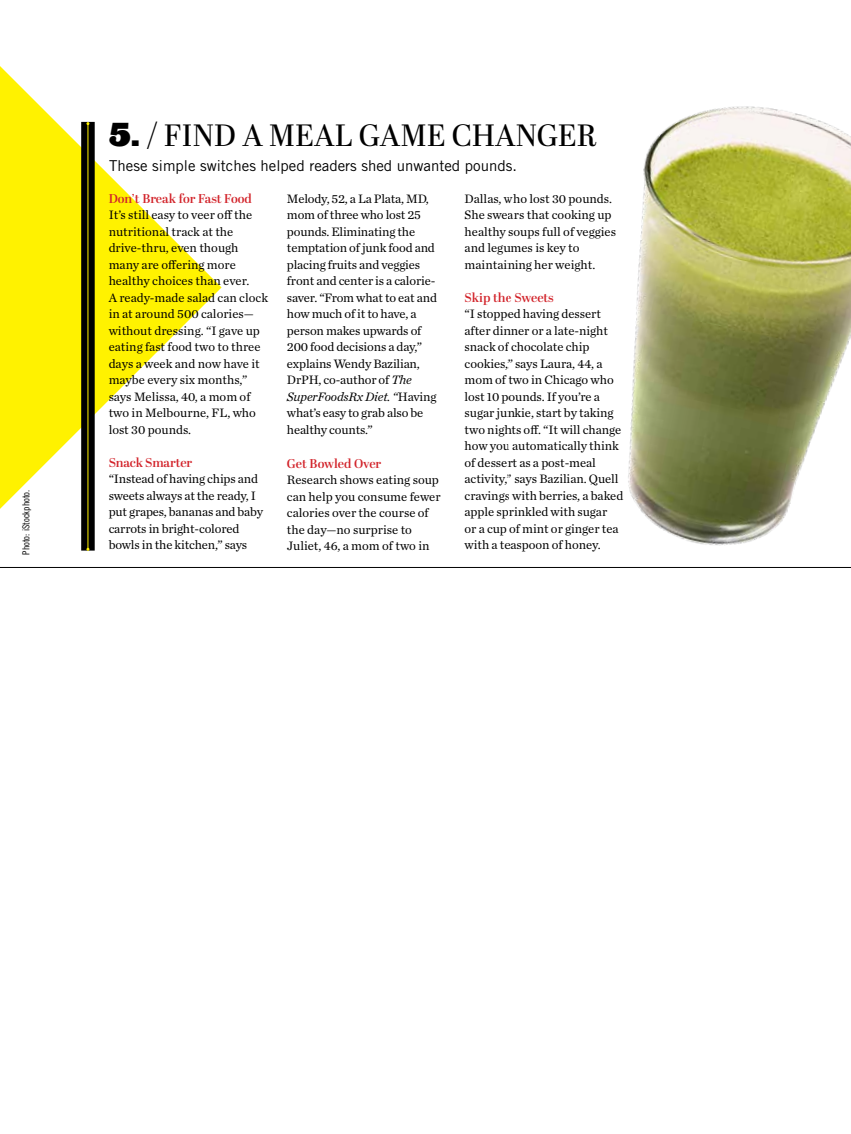
<style>
.page{position:relative;width:851px;height:1134px;background:#fff}
.page>*{position:absolute;margin:0;border:0;box-sizing:border-box;transform-origin:0 0}
.t1{font:30.75px "Abril Display";color:#000}
.t2{font:15px "Trade Gothic LT Std";color:#000}
.t3{font:12.75px/16.5px "Chronicle Text G1";letter-spacing:-.005em;color:#000}
.t4{font:600 12.75px "Abril Display";letter-spacing:-.005em;color:#d2232a}
.t5{font:9.75px "Trade Gothic LT Std Cn 18";color:#000}
.s1{font-family:"Ziggurat";font-weight:900}
.s2{font-style:italic}
</style>
<div class="page">
<svg style="left:0;top:66px;width:221px;height:443px"></svg>
<img style="left:628px;top:106px;width:222px;height:440px">
<div style="left:81px;top:122px;width:14px;height:429px;background:#000"></div>
<hr style="left:88px;top:124px;width:1px;height:425px;background:#fff200">
<hr style="left:0;top:567px;width:850px;height:1px;background:#000">
<p class="t5" style="left:20px;top:555px;width:66px;rotate:-90deg">Photo: iStockphoto.</p>
<h1 class="t1" style="left:109px;top:115px;width:489px"><span class="s1">5.</span> / FIND A MEAL GAME CHANGER</h1>
<p class="t2" style="left:109px;top:156px;width:409px">These simple switches helped readers shed unwanted pounds.</p>
<p class="t4" style="left:109px;top:190px;width:145px">Don’t Break for Fast Food</p>
<p class="t3" style="left:109px;top:206px;width:161px">It’s still easy to veer off the nutritional track at the drive-thru, even though many are offering more healthy choices than ever.<br>A ready-made salad can clock in at around 500 calories— without dressing. “I gave up eating fast food two to three days a week and now have it maybe every six months,” says Melissa, 40, a mom of two in Melbourne, FL, who lost 30 pounds.</p>
<p class="t4" style="left:109px;top:454px;width:85px">Snack Smarter</p>
<p class="t3" style="left:109px;top:470px;width:156px">“Instead of having chips and sweets always at the ready, I put grapes, bananas and baby carrots in bright-colored bowls in the kitchen,” says</p>
<p class="t3" style="left:287px;top:190px;width:151px">Melody, 52, a La Plata, MD, mom of three who lost 25 pounds. Eliminating the temptation of junk food and placing fruits and veggies front and center is a calorie&shy;saver. “From what to eat and how much of it to have, a person makes upwards of<br>200 food decisions a day,” explains Wendy Bazilian,<br>DrPH, co-author of <span class="s2">The<br>SuperFoodsRx Diet. “</span>Having what’s easy to grab also be healthy counts.”</p>
<p class="t4" style="left:287px;top:455px;width:96px">Get Bowled Over</p>
<p class="t3" style="left:287px;top:471px;width:155px">Research shows eating soup can help you consume fewer calories over the course of the day—no surprise to<br>Juliet, 46, a mom of two in</p>
<p class="t3" style="left:464px;top:190px;width:153px">Dallas, who lost 30 pounds.<br>She swears that cooking up healthy soups full of veggies and legumes is key to maintaining her weight.</p>
<p class="t4" style="left:464px;top:289px;width:91px">Skip the Sweets</p>
<p class="t3" style="left:464px;top:305px;width:160px">“I stopped having dessert after dinner or a late-night snack of chocolate chip cookies,” says Laura, 44, a mom of two in Chicago who lost 10 pounds. If you’re a sugar junkie, start by taking two nights off. “It will change how you automatically think of dessert as a post-meal activity,” says Bazilian. Quell cravings with berries, a baked apple sprinkled with sugar<br>or a cup of mint or ginger tea with a teaspoon of honey.</p>
</div>
